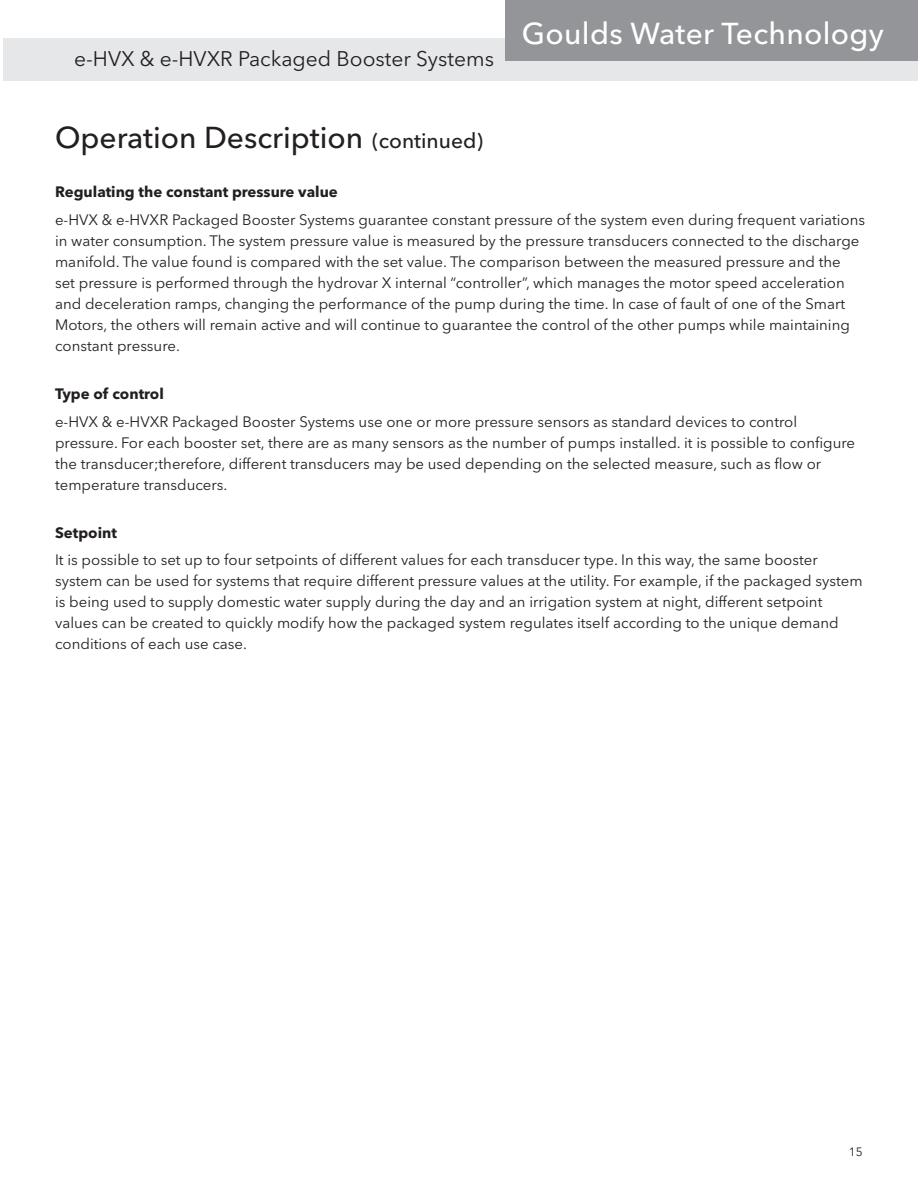
<style>
.page{position:relative;width:918px;height:1188px;background:#fff}
.page>*{position:absolute;margin:0;border:0;box-sizing:border-box;transform-origin:0 0}
.t1{font:500 30px "Avenir Next LT Pro";color:#231f20}
.t2{font:500 30px "Avenir Next LT Pro";letter-spacing:.01em;color:#fff}
.t3{font:21px "Avenir Next LT Pro";color:#231f20}
.t4{font:15px/21px "Avenir Next LT Pro";color:#231f20}
.t5{font:700 15px "Avenir Next LT Pro";color:#231f20}
.t6{font:12px "Avenir Next LT Pro";color:#231f20}
.s1{font-size:21px}
</style>
<div class="page">
<div style="left:3px;top:38px;width:915px;height:43px;background:#e6e7e9"></div>
<div style="left:505px;top:0;width:413px;height:60px;background:#939598"></div>
<h2 class="t3" style="left:74px;top:46px;width:421px">e-HVX &amp; e-HVXR Packaged Booster Systems</h2>
<h1 class="t2" style="left:522px;top:15px;width:363px">Goulds Water Technology</h1>
<p class="t1" style="left:55px;top:120px;width:430px">Operation Description <span class="s1">(continued)</span></p>
<p class="t5" style="left:55px;top:183px;width:284px">Regulating the constant pressure value</p>
<p class="t4" style="left:55px;top:209px;width:812px">e-HVX &amp; e-HVXR Packaged Booster Systems guarantee constant pressure of the system even during frequent variations in water consumption. The system pressure value is measured by the pressure transducers connected to the discharge manifold. The value found is compared with the set value. The comparison between the measured pressure and the<br>set pressure is performed through the hydrovar X internal “controller”, which manages the motor speed acceleration and deceleration ramps, changing the performance of the pump during the time. In case of fault of one of the Smart Motors, the others will remain active and will continue to guarantee the control of the other pumps while maintaining constant pressure.</p>
<p class="t5" style="left:55px;top:384px;width:110px">Type of control</p>
<p class="t4" style="left:55px;top:411px;width:802px">e-HVX &amp; e-HVXR Packaged Booster Systems use one or more pressure sensors as standard devices to control pressure. For each booster set, there are as many sensors as the number of pumps installed. it is possible to configure the transducer;therefore, different transducers may be used depending on the selected measure, such as flow or temperature transducers.</p>
<p class="t5" style="left:55px;top:523px;width:63px">Setpoint</p>
<p class="t4" style="left:55px;top:550px;width:809px">It is possible to set up to four setpoints of different values for each transducer type. In this way, the same booster system can be used for systems that require different pressure values at the utility. For example, if the packaged system is being used to supply domestic water supply during the day and an irrigation system at night, different setpoint values can be created to quickly modify how the packaged system regulates itself according to the unique demand conditions of each use case.</p>
<p class="t6" style="left:849px;top:1145px;width:15px">15</p>
</div>
